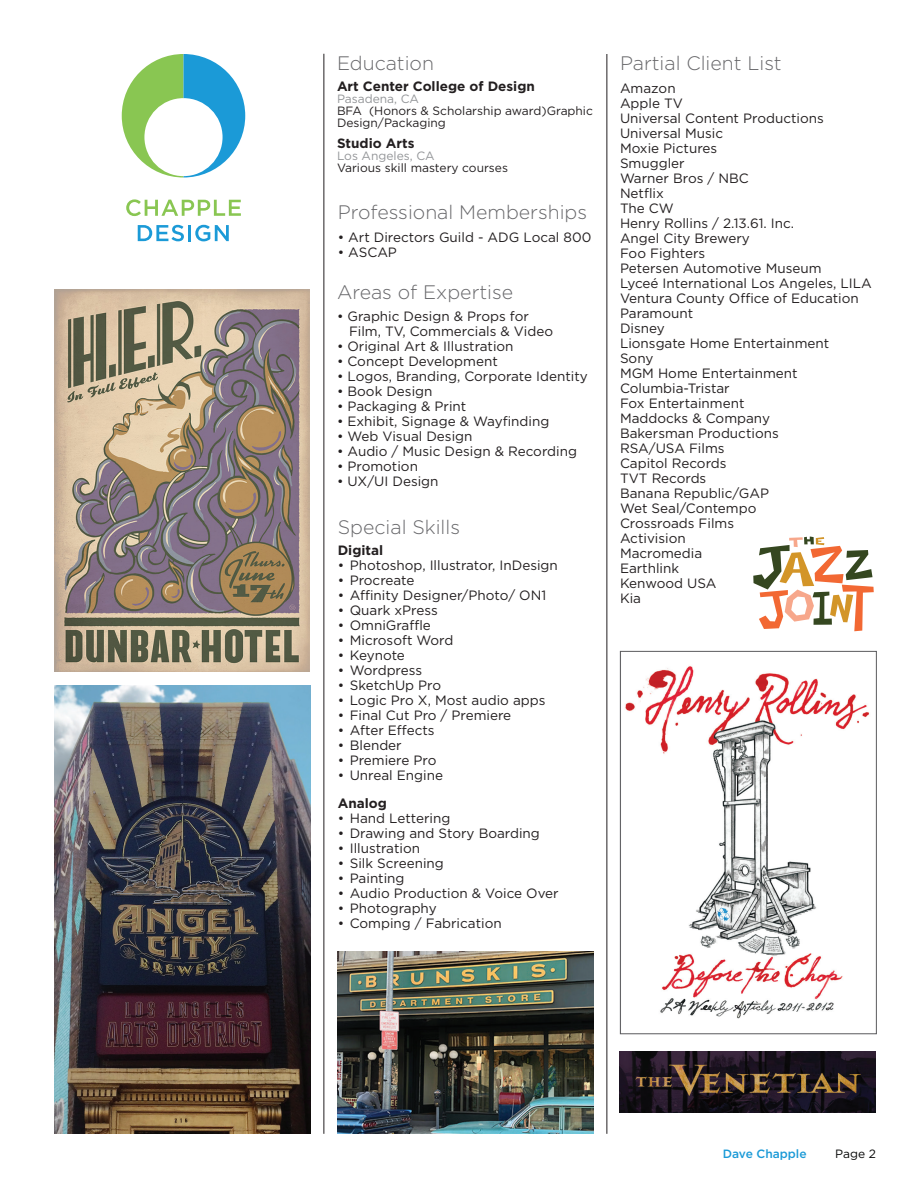
<style>
.page{position:relative;width:918px;height:1188px;background:#fff}
.page>*{position:absolute;margin:0;border:0;box-sizing:border-box;transform-origin:0 0}
.t1{font:300 19.5px "Gotham";color:#67676a}
.t2{font:13.5px/15px "Gotham";color:#231f20}
.t3{font:700 13.5px "Gotham";color:#231f20}
.t4{font:12px/12px "Gotham";color:#231f20}
.t5{font:12px "Gotham";color:#939598}
.t6{font:500 12px "Gotham";color:#1b9ad7}
.t7{font:12px "Gotham";color:#070807}
</style>
<div class="page">
<svg style="left:126px;top:199px;width:115px;height:17px"></svg>
<svg style="left:138px;top:225px;width:46px;height:16px"></svg>
<hr style="left:188px;top:225px;width:3px;height:16px;background:#1b9ad7">
<svg style="left:195px;top:225px;width:34px;height:16px"></svg>
<svg style="left:122px;top:54px;width:123px;height:124px"></svg>
<img style="left:620px;top:1051px;width:256px;height:62px">
<img style="left:54px;top:686px;width:256px;height:448px">
<img style="left:54px;top:289px;width:256px;height:383px">
<hr style="left:324px;top:54px;width:1px;height:1080px;background:#231f20">
<hr style="left:607px;top:54px;width:1px;height:1080px;background:#231f20">
<img style="left:625px;top:666px;width:245px;height:353px">
<div style="left:620px;top:651px;width:257px;height:383px;border:1px solid #5a5a5d"></div>
<svg style="left:753px;top:536px;width:121px;height:95px"></svg>
<img style="left:338px;top:951px;width:256px;height:183px">
<h1 class="t1" style="left:337px;top:53px;width:99px">Education</h1>
<p class="t3" style="left:337px;top:79px;width:199px">Art Center College of Design</p>
<p class="t5" style="left:337px;top:92px;width:84px">Pasadena, CA</p>
<p class="t4" style="left:337px;top:105px;width:258px">BFA (Honors &amp; Scholarship award)Graphic<br>Design/Packaging</p>
<p class="t3" style="left:337px;top:136px;width:79px">Studio Arts</p>
<p class="t5" style="left:337px;top:149px;width:99px">Los Angeles, CA</p>
<p class="t4" style="left:337px;top:162px;width:172px">Various skill mastery courses</p>
<h1 class="t1" style="left:338px;top:202px;width:251px">Professional Memberships</h1>
<p class="t2" style="left:338px;top:229px;width:255px">• Art Directors Guild - ADG Local 800</p>
<p class="t2" style="left:338px;top:244px;width:61px">• ASCAP</p>
<h1 class="t1" style="left:337px;top:281px;width:178px">Areas of Expertise</h1>
<p class="t2" style="left:349px;top:309px;width:206px;text-indent:-12px">• Graphic Design &amp; Props for<br>Film, TV, Commercials &amp; Video</p>
<p class="t2" style="left:337px;top:339px;width:178px">• Original Art &amp; Illustration</p>
<p class="t2" style="left:337px;top:354px;width:162px">• Concept Development</p>
<p class="t2" style="left:337px;top:369px;width:252px">• Logos, Branding, Corporate Identity</p>
<p class="t2" style="left:337px;top:384px;width:97px">• Book Design</p>
<p class="t2" style="left:337px;top:399px;width:131px">• Packaging &amp; Print</p>
<p class="t2" style="left:337px;top:414px;width:214px">• Exhibit, Signage &amp; Wayfinding</p>
<p class="t2" style="left:337px;top:429px;width:137px">• Web Visual Design</p>
<p class="t2" style="left:337px;top:444px;width:242px">• Audio / Music Design &amp; Recording</p>
<p class="t2" style="left:337px;top:459px;width:83px">• Promotion</p>
<p class="t2" style="left:337px;top:474px;width:103px">• UX/UI Design</p>
<h1 class="t1" style="left:338px;top:516px;width:124px">Special Skills</h1>
<p class="t3" style="left:338px;top:542px;width:47px">Digital</p>
<p class="t2" style="left:338px;top:557px;width:222px">• Photoshop, Illustrator, InDesign</p>
<p class="t2" style="left:338px;top:572px;width:78px">• Procreate</p>
<p class="t2" style="left:338px;top:587px;width:210px">• Affinity Designer/Photo/ ON1</p>
<p class="t2" style="left:338px;top:602px;width:102px">• Quark xPress</p>
<p class="t2" style="left:338px;top:617px;width:95px">• OmniGraffle</p>
<p class="t2" style="left:338px;top:632px;width:117px">• Microsoft Word</p>
<p class="t2" style="left:338px;top:647px;width:69px">• Keynote</p>
<p class="t2" style="left:338px;top:662px;width:86px">• Wordpress</p>
<p class="t2" style="left:338px;top:677px;width:105px">• SketchUp Pro</p>
<p class="t2" style="left:338px;top:692px;width:209px">• Logic Pro X, Most audio apps</p>
<p class="t2" style="left:338px;top:707px;width:175px">• Final Cut Pro / Premiere</p>
<p class="t2" style="left:338px;top:722px;width:98px">• After Effects</p>
<p class="t2" style="left:338px;top:737px;width:66px">• Blender</p>
<p class="t2" style="left:338px;top:752px;width:100px">• Premiere Pro</p>
<p class="t2" style="left:338px;top:767px;width:107px">• Unreal Engine</p>
<p class="t3" style="left:338px;top:796px;width:51px">Analog</p>
<p class="t2" style="left:338px;top:811px;width:114px">• Hand Lettering</p>
<p class="t2" style="left:338px;top:826px;width:204px">• Drawing and Story Boarding</p>
<p class="t2" style="left:338px;top:841px;width:84px">• Illustration</p>
<p class="t2" style="left:338px;top:856px;width:108px">• Silk Screening</p>
<p class="t2" style="left:338px;top:871px;width:68px">• Painting</p>
<p class="t2" style="left:338px;top:886px;width:223px">• Audio Production &amp; Voice Over</p>
<p class="t2" style="left:338px;top:901px;width:100px">• Photography</p>
<p class="t2" style="left:338px;top:916px;width:165px">• Comping / Fabrication</p>
<h1 class="t1" style="left:620px;top:53px;width:163px">Partial Client List</h1>
<p class="t2" style="left:620px;top:80px;width:253px">Amazon<br>Apple TV<br>Universal Content Productions<br>Universal Music<br>Moxie Pictures<br>Smuggler<br>Warner Bros / NBC<br>Netflix<br>The CW<br>Henry Rollins / 2.13.61. Inc.<br>Angel City Brewery<br>Foo Fighters<br>Petersen Automotive Museum<br>Lyceé International Los Angeles, LILA<br>Ventura County Office of Education<br>Paramount<br>Disney<br>Lionsgate Home Entertainment<br>Sony<br>MGM Home Entertainment<br>Columbia-Tristar<br>Fox Entertainment<br>Maddocks &amp; Company<br>Bakersman Productions<br>RSA/USA Films<br>Capitol Records<br>TVT Records<br>Banana Republic/GAP<br>Wet Seal/Contempo<br>Crossroads Films<br>Activision<br>Macromedia<br>Earthlink<br>Kenwood USA<br>Kia</p>
<p class="t6" style="left:723px;top:1147px;width:85px">Dave Chapple</p>
<p class="t7" style="left:835px;top:1148px;width:42px">Page 2</p>
</div>
